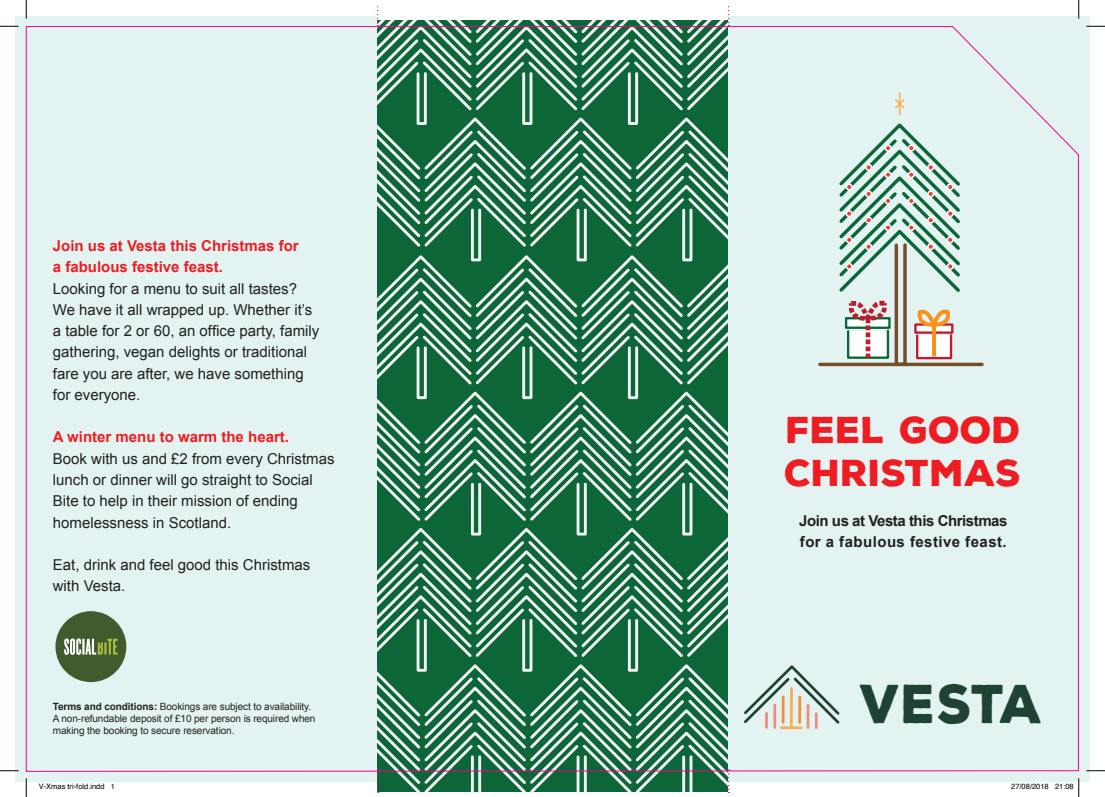
<style>
.page{position:relative;width:1105px;height:797px;background:#fff}
.page>*{position:absolute;margin:0;border:0;box-sizing:border-box;transform-origin:0 0}
.t1{font:900 53px "Nexa Rust Sans";letter-spacing:-.01em;color:#1e4332;scale:.93 1}
.t2{font:900 36.25px/43.5px "Nexa Rust Sans";color:#ee1d23}
.t3{font:15px/21.2px "Arial";color:#231f20}
.t4{font:700 15px/21.2px "Arial";color:#ee1d23}
.t5{font:700 15px/21.2px "Arial";letter-spacing:-.03em;color:#231f20}
.t6{font:10px/12px "Arial";letter-spacing:-.01em;color:#231f20}
.t7{font:7.5px "Helvetica";color:#000}
.s1{font-weight:700}
.s2{font-weight:400}
</style>
<div class="page">
<div style="left:728px;top:16px;width:361px;height:765px;background:#e2f3f2"></div>
<div style="left:16px;top:16px;width:361px;height:765px;background:linear-gradient(to right,#e2f3f2,#e2f3f2)"></div>
<div style="left:26px;top:26px;width:1053px;height:746px;background:#e2f3f2"></div>
<svg style="left:377px;top:6px;width:352px;height:787px"></svg>
<svg style="left:0;top:25px;width:19px;height:2px"></svg>
<svg style="left:1086px;top:25px;width:19px;height:2px"></svg>
<svg style="left:0;top:770px;width:19px;height:1px"></svg>
<svg style="left:1086px;top:770px;width:19px;height:1px"></svg>
<svg style="left:25px;top:0;width:2px;height:19px"></svg>
<svg style="left:25px;top:778px;width:2px;height:19px"></svg>
<svg style="left:1078px;top:0;width:1px;height:19px"></svg>
<svg style="left:1055px;top:778px;width:24px;height:19px"></svg>
<p class="t4" style="left:53px;top:236px;width:247px">Join us at Vesta this Christmas for a fabulous festive feast.</p>
<p class="t3" style="left:53px;top:278px;width:268px">Looking for a menu to suit all tastes?<br>We have it all wrapped up. Whether it’s a table for 2 or 60, an office party, family gathering, vegan delights or traditional fare you are after, we have something for everyone.</p>
<p class="t4" style="left:53px;top:427px;width:238px">A winter menu to warm the heart.</p>
<p class="t3" style="left:53px;top:448px;width:283px">Book with us and £2 from every Christmas lunch or dinner will go straight to Social Bite to help in their mission of ending homelessness in Scotland.</p>
<p class="t3" style="left:53px;top:554px;width:259px">Eat, drink and feel good this Christmas with Vesta.</p>
<p class="t6" style="left:53px;top:700px;width:264px"><span class="s1">Terms and conditions:</span> Bookings are subject to availability.<br>A non-refundable deposit of £10 per person is required when making the booking to secure reservation.</p>
<h2 class="t2" style="left:785px;top:408px;width:238px">FEEL GOOD<br>CHRISTMAS</h2>
<p class="t5" style="left:799px;top:510px;width:210px">Join us at Vesta this Christmas for a fabulous festive feast.</p>
<h1 class="t1" style="left:860px;top:668px;width:254px">VESTA <span class="s2">R</span></h1>
<p class="t7" style="left:39px;top:781px;width:78px">V-Xmas tri-fold.indd 1</p>
<p class="t7" style="left:1011px;top:781px;width:64px">27/08/2018 21:08</p>
</div>
